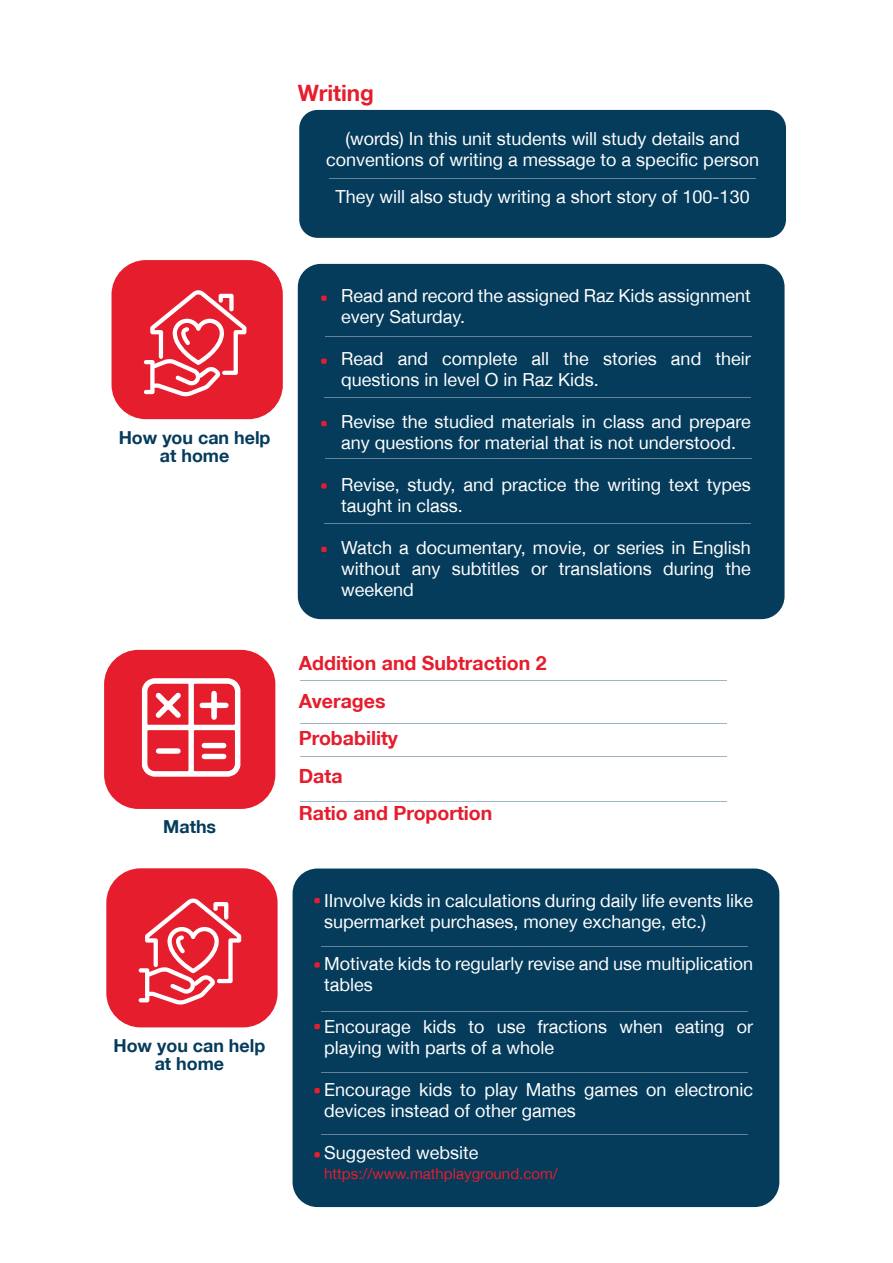
<style>
.page{position:relative;width:893px;height:1263px;background:#fff}
.page>*{position:absolute;margin:0;border:0;box-sizing:border-box;transform-origin:0 0}
.t1{font:700 22.5px "Helvetica Neue LT Arabic";color:#e51d2d}
.t2{font:700 19.5px/37.5px "Helvetica Neue LT Arabic";color:#e51d2d}
.t3{font:18px/21px "Helvetica Neue LT Arabic";color:#fff}
.t4{font:700 17.85px/17.9px "Helvetica Neue LT Arabic";color:#053b5b;text-align:center}
.t5{font:15px "Helvetica Neue LT Arabic";color:#e51d2d}
</style>
<div class="page">
<div style="left:299px;top:110px;width:487px;height:128px;background:#053b5b;border-radius:18px"></div>
<hr style="left:329px;top:179px;width:427px;height:1px;background:#fff">
<div style="left:298px;top:264px;width:486px;height:355px;background:#053b5b;border-radius:23px"></div>
<div style="left:112px;top:260px;width:171px;height:159px;background:#e51d2d;border-radius:34px"></div>
<svg style="left:144px;top:290px;width:102px;height:106px"></svg>
<svg style="left:321px;top:296px;width:6px;height:5px"></svg>
<svg style="left:321px;top:421px;width:6px;height:5px"></svg>
<svg style="left:321px;top:547px;width:6px;height:5px"></svg>
<svg style="left:321px;top:483px;width:6px;height:6px"></svg>
<svg style="left:321px;top:358px;width:6px;height:6px"></svg>
<hr style="left:325px;top:459px;width:427px;height:1px;background:#fff">
<hr style="left:324px;top:397px;width:427px;height:1px;background:#fff">
<hr style="left:324px;top:523px;width:427px;height:1px;background:#fff">
<hr style="left:325px;top:336px;width:427px;height:1px;background:#fff">
<div style="left:104px;top:650px;width:171px;height:159px;background:#e51d2d;border-radius:34px"></div>
<svg style="left:142px;top:678px;width:98px;height:99px"></svg>
<hr style="left:300px;top:680px;width:427px;height:1px;background:#053b5b">
<hr style="left:300px;top:801px;width:427px;height:1px;background:#053b5b">
<hr style="left:300px;top:723px;width:427px;height:1px;background:#053b5b">
<hr style="left:300px;top:756px;width:427px;height:1px;background:#053b5b">
<div style="left:293px;top:868px;width:486px;height:339px;background:#053b5b;border-radius:25px"></div>
<div style="left:106px;top:868px;width:172px;height:159px;background:#e51d2d;border-radius:34px"></div>
<svg style="left:139px;top:898px;width:102px;height:106px"></svg>
<svg style="left:314px;top:898px;width:6px;height:5px"></svg>
<svg style="left:314px;top:1024px;width:6px;height:5px"></svg>
<svg style="left:314px;top:1088px;width:6px;height:5px"></svg>
<svg style="left:314px;top:1152px;width:6px;height:5px"></svg>
<svg style="left:314px;top:962px;width:6px;height:5px"></svg>
<hr style="left:321px;top:946px;width:426px;height:1px;background:#fff">
<hr style="left:321px;top:1011px;width:426px;height:1px;background:#fff">
<hr style="left:321px;top:1073px;width:426px;height:1px;background:#fff">
<hr style="left:321px;top:1134px;width:426px;height:1px;background:#fff">
<p class="t1" style="left:298px;top:80px;width:78px">Writing</p>
<p class="t3" style="left:326px;top:128px;width:434px;text-align:center">(words) In this unit students will study details and conventions of writing a message to a specific person</p>
<p class="t3" style="left:336px;top:186px;width:416px">They will also study writing a short story of 100-130</p>
<p class="t4" style="left:119px;top:429px;width:153px">How you can help at home</p>
<p class="t4" style="left:163px;top:818px;width:54px">Maths</p>
<p class="t4" style="left:113px;top:1037px;width:153px">How you can help at home</p>
<p class="t3" style="left:341px;top:286px;width:411px">Read and record the assigned Raz Kids assignment every Saturday.</p>
<p class="t3" style="left:341px;top:349px;width:411px">Read and complete all the stories and their questions in level O in Raz Kids.</p>
<p class="t3" style="left:341px;top:412px;width:411px">Revise the studied materials in class and prepare any questions for material that is not understood.</p>
<p class="t3" style="left:341px;top:475px;width:411px">Revise, study, and practice the writing text types taught in class.</p>
<p class="t3" style="left:341px;top:538px;width:411px;text-align:justify">Watch a documentary, movie, or series in English without any subtitles or translations during the weekend</p>
<p class="t2" style="left:299px;top:644px;width:249px">Addition and Subtraction 2<br>Averages<br>Probability<br>Data<br>Ratio and Proportion</p>
<p class="t3" style="left:324px;top:890px;width:430px">IInvolve kids in calculations during daily life events like supermarket purchases, money exchange, etc.)</p>
<p class="t3" style="left:324px;top:953px;width:430px">Motivate kids to regularly revise and use multiplication tables</p>
<p class="t3" style="left:324px;top:1016px;width:430px">Encourage kids to use fractions when eating or playing with parts of a whole</p>
<p class="t3" style="left:324px;top:1079px;width:430px">Encourage kids to play Maths games on electronic devices instead of other games</p>
<p class="t3" style="left:324px;top:1142px;width:156px">Suggested website</p>
<p class="t5" style="left:324px;top:1165px;width:235px">https://www.mathplayground.com/</p>
</div>
